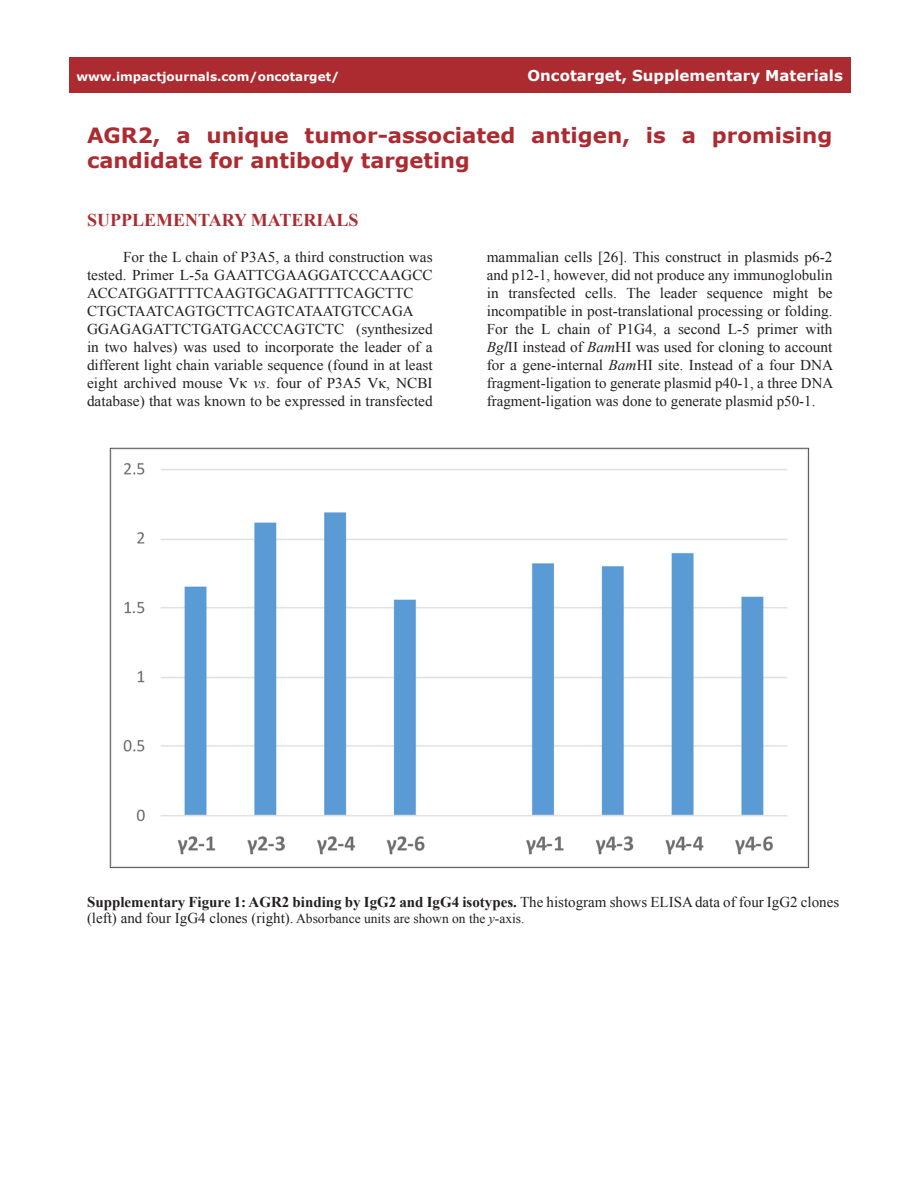
<style>
.page{position:relative;width:918px;height:1188px;background:#fff}
.page>*{position:absolute;margin:0;border:0;box-sizing:border-box;transform-origin:0 0}
.t1{font:700 21px/25.2px "Verdana";color:#ac2b31}
.Heading{font:700 18px "Times New Roman";color:#ac2b31}
.BodyText{font:15px/18px "Times New Roman";color:#231f20}
.figuretext{font:700 15px "Times New Roman";color:#231f20}
.t2{font:700 15px "Verdana";color:#fff}
.figuretext-2{font:13.5px "Times New Roman";color:#231f20}
.t3{font:700 12px "Verdana";color:#fff}
.s1{font-style:italic}
.s2{font-weight:400}
.s3{font-size:15px}
</style>
<div class="page">
<div style="left:69px;top:57px;width:781px;height:36px;background:#ac2b31"></div>
<img style="left:109px;top:447px;width:701px;height:422px">
<p class="t3" style="left:76px;top:68px;width:264px">www.impactjournals.com/oncotarget/</p>
<p class="t2" style="left:528px;top:65px;width:317px">Oncotarget, Supplementary Materials</p>
<p class="t1" style="left:87px;top:122px;width:747px">AGR2, a unique tumor-associated antigen, is a promising candidate for antibody targeting</p>
<p class="Heading" style="left:87px;top:207px;width:273px">SUPPLEMENTARY MATERIALS</p>
<p class="BodyText" style="left:87px;top:247px;width:347px;text-indent:36px">For the L chain of P3A5, a third construction was tested. Primer L-5a GAATTCGAAGGATCCCAAGCC ACCATGGATTTTCAAGTGCAGATTTTCAGCTTC CTGCTAATCAGTGCTTCAGTCATAATGTCCAGA GGAGAGATTCTGATGACCCAGTCTC (synthesized in two halves) was used to incorporate the leader of a different light chain variable sequence (found in at least eight archived mouse Vκ <span class="s1">vs</span>. four of P3A5 Vκ, NCBI database) that was known to be expressed in transfected</p>
<p class="BodyText" style="left:487px;top:247px;width:348px;text-align:justify">mammalian cells [26]. This construct in plasmids p6-2 and p12-1, however, did not produce any immunoglobulin in transfected cells. The leader sequence might be incompatible in post-translational processing or folding.<br>For the L chain of P1G4, a second L-5 primer with <span class="s1">Bgl</span>II instead of <span class="s1">Bam</span>HI was used for cloning to account for a gene-internal <span class="s1">Bam</span>HI site. Instead of a four DNA fragment-ligation to generate plasmid p40-1, a three DNA fragment-ligation was done to generate plasmid p50-1.</p>
<p class="figuretext" style="left:87px;top:891px;width:754px">Supplementary Figure 1: AGR2 binding by IgG2 and IgG4 isotypes. <span class="s2">The histogram shows ELISA data of four IgG2 clones</span></p>
<p class="figuretext-2" style="left:87px;top:909px;width:439px"><span class="s3">(left) and four IgG4 clones (right).</span> Absorbance units are shown on the <span class="s1">y</span>-axis.</p>
</div>
